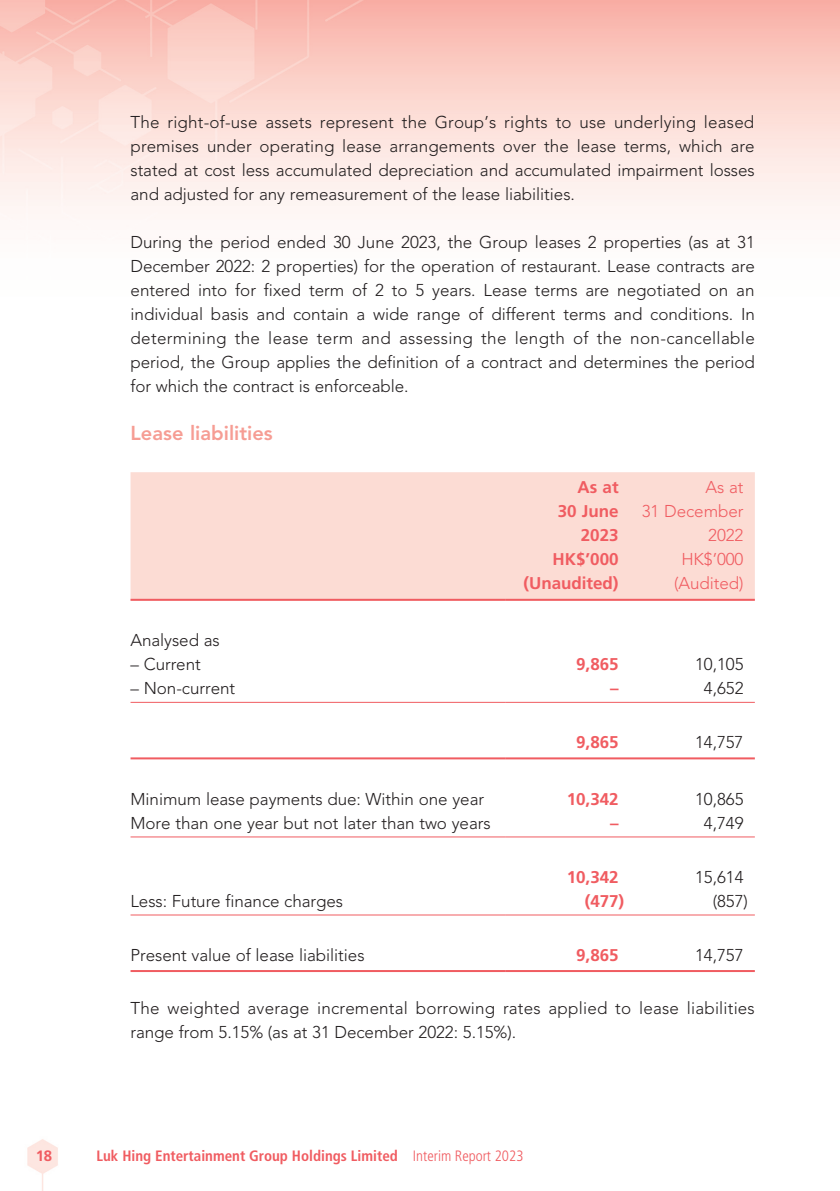
<style>
.page{position:relative;width:840px;height:1191px;background:#fff}
.page>*{position:absolute;margin:0;border:0;box-sizing:border-box;transform-origin:0 0}
.t1{font:800 20px "Avenir LT Std";color:#f69d94}
.t2{font:300 17px/24px "Avenir LT Std";letter-spacing:-.005em;color:#231f20;text-align:justify}
.t3{font:700 17px/24px "Frutiger LT Std";color:#f05c61;text-align:right}
.t4{font:300 17px/24px "Avenir LT Std";letter-spacing:-.005em;color:#f05c61;text-align:right}
.t5{font:700 condensed 15px "Frutiger LT Std";color:#f05c61}
.t6{font:700 15px "Frutiger LT Std";color:#f05c61}
.s1{font-weight:300}
</style>
<div class="page">
<div style="left:130px;top:472px;width:624px;height:127px;background:#fcdcd4"></div>
<hr style="left:130px;top:599px;width:375px;height:2px;background:#f05c61">
<hr style="left:505px;top:599px;width:124px;height:2px;background:#f05c61">
<hr style="left:629px;top:599px;width:125px;height:2px;background:#f05c61">
<hr style="left:130px;top:702px;width:375px;height:1px;background:#f05c61">
<hr style="left:505px;top:702px;width:124px;height:1px;background:#f05c61">
<hr style="left:629px;top:702px;width:125px;height:1px;background:#f05c61">
<hr style="left:130px;top:757px;width:375px;height:2px;background:#f05c61">
<hr style="left:505px;top:757px;width:124px;height:2px;background:#f05c61">
<hr style="left:629px;top:757px;width:125px;height:2px;background:#f05c61">
<hr style="left:130px;top:836px;width:375px;height:1px;background:#f05c61">
<hr style="left:505px;top:836px;width:124px;height:1px;background:#f05c61">
<hr style="left:629px;top:836px;width:125px;height:1px;background:#f05c61">
<hr style="left:130px;top:914px;width:375px;height:1px;background:#f05c61">
<hr style="left:505px;top:914px;width:124px;height:1px;background:#f05c61">
<hr style="left:629px;top:914px;width:125px;height:1px;background:#f05c61">
<hr style="left:130px;top:970px;width:375px;height:2px;background:#f05c61">
<hr style="left:505px;top:970px;width:124px;height:2px;background:#f05c61">
<hr style="left:629px;top:970px;width:125px;height:2px;background:#f05c61">
<p class="t2" style="left:130px;top:110px;width:625px">The right-of-use assets represent the Group’s rights to use underlying leased premises under operating lease arrangements over the lease terms, which are stated at cost less accumulated depreciation and accumulated impairment losses and adjusted for any remeasurement of the lease liabilities.</p>
<p class="t2" style="left:130px;top:230px;width:625px">During the period ended 30 June 2023, the Group leases 2 properties (as at 31<br>December 2022: 2 properties) for the operation of restaurant. Lease contracts are entered into for fixed term of 2 to 5 years. Lease terms are negotiated on an individual basis and contain a wide range of different terms and conditions. In determining the lease term and assessing the length of the non-cancellable period, the Group applies the definition of a contract and determines the period for which the contract is enforceable.</p>
<p class="t1" style="left:130px;top:421px;width:144px">Lease liabilities</p>
<p class="t3" style="left:557px;top:475px;width:62px">As at<br>30 June<br>2023</p>
<p class="t4" style="left:641px;top:475px;width:103px">As at<br>31 December<br>2022</p>
<p class="t3" style="left:552px;top:547px;width:67px">HK$’000</p>
<p class="t4" style="left:681px;top:547px;width:64px">HK$’000</p>
<p class="t3" style="left:523px;top:571px;width:97px">(Unaudited)</p>
<p class="t4" style="left:673px;top:571px;width:71px">(Audited)</p>
<p class="t2" style="left:130px;top:628px;width:91px">Analysed as</p>
<p class="t2" style="left:130px;top:652px;width:72px">– Current</p>
<p class="t3" style="left:576px;top:652px;width:44px">9,865</p>
<p class="t2" style="left:694px;top:652px;width:50px">10,105</p>
<p class="t2" style="left:130px;top:676px;width:106px">– Non-current</p>
<p class="t3" style="left:609px;top:676px;width:10px">–</p>
<p class="t2" style="left:703px;top:676px;width:41px">4,652</p>
<p class="t3" style="left:576px;top:730px;width:44px">9,865</p>
<p class="t2" style="left:694px;top:730px;width:50px">14,757</p>
<p class="t2" style="left:130px;top:786px;width:355px">Minimum lease payments due: Within one year</p>
<p class="t3" style="left:566px;top:786px;width:53px">10,342</p>
<p class="t2" style="left:694px;top:786px;width:50px">10,865</p>
<p class="t2" style="left:130px;top:810px;width:361px">More than one year but not later than two years</p>
<p class="t3" style="left:609px;top:810px;width:10px">–</p>
<p class="t2" style="left:703px;top:810px;width:41px">4,749</p>
<p class="t3" style="left:566px;top:864px;width:53px">10,342</p>
<p class="t2" style="left:694px;top:864px;width:50px">15,614</p>
<p class="t2" style="left:130px;top:888px;width:214px">Less: Future finance charges</p>
<p class="t3" style="left:584px;top:888px;width:41px">(477)</p>
<p class="t2" style="left:712px;top:888px;width:37px">(857)</p>
<p class="t2" style="left:130px;top:942px;width:235px">Present value of lease liabilities</p>
<p class="t3" style="left:576px;top:942px;width:44px">9,865</p>
<p class="t2" style="left:694px;top:942px;width:50px">14,757</p>
<p class="t2" style="left:130px;top:996px;width:625px">The weighted average incremental borrowing rates applied to lease liabilities range from 5.15% (as at 31 December 2022: 5.15%).</p>
<p class="t6" style="left:36px;top:1146px;width:18px">18</p>
<p class="t5" style="left:96px;top:1146px;width:428px">Luk Hing Entertainment Group Holdings Limited <span class="s1">Interim Report 2023</span></p>
</div>
